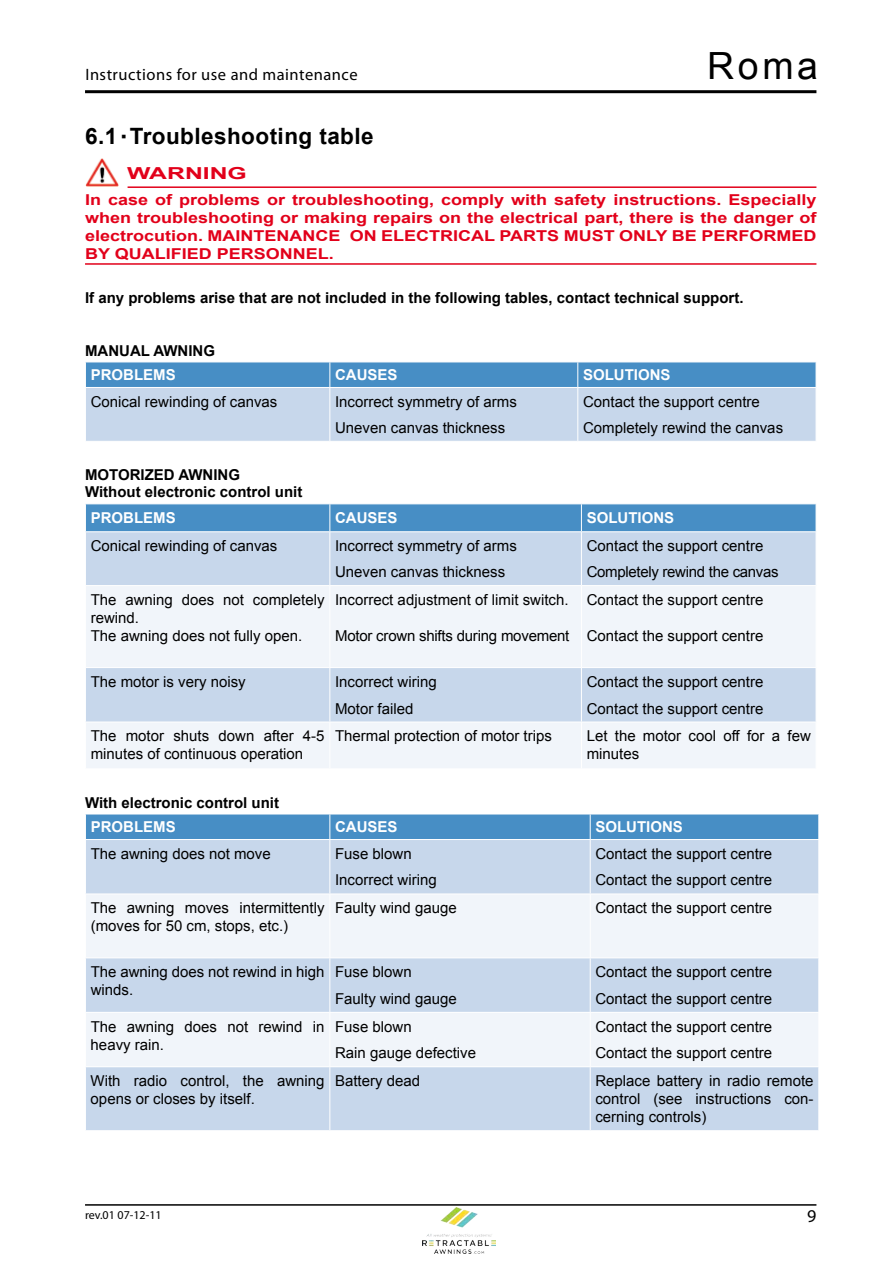
<style>
.page{position:relative;width:893px;height:1263px;background:#fff}
.page>*{position:absolute;margin:0;border:0;box-sizing:border-box;transform-origin:0 0}
.t1{font:37.5px "Arial";color:#000}
.t2{font:700 22.5px "Arial";letter-spacing:.02em;color:#000}
.t3{font:18px "Myriad Pro";color:#000}
.t4{font:16.5px "Myriad Pro";letter-spacing:.03em;color:#000}
.t5{font:700 16.5px "Arial";color:#e2001a;scale:1.5 1}
.t6{font:15px/18px "Arial";color:#000}
.t7{font:700 15px/18px "Arial";color:#e2001a;scale:1.2 1}
.t8{font:700 15px/17.4px "Arial";color:#000}
.t9{font:700 15px "Arial";color:#fff}
.t10{font:15px/26px "Arial";letter-spacing:-.02em;color:#000}
.t11{font:12px "Myriad Pro";color:#000}
.s1{font-size:13.5px}
</style>
<div class="page">
<hr style="left:85px;top:1204px;width:731px;height:2px;background:#000">
<hr style="left:85px;top:90px;width:731px;height:3px;background:#000">
<hr style="left:128px;top:186px;width:688px;height:2px;background:#e2001a">
<hr style="left:85px;top:263px;width:731px;height:2px;background:#e2001a">
<img style="left:85px;top:158px;width:34px;height:29px">
<svg style="left:85px;top:362px;width:731px;height:79px;background:#9fc0df"></svg>
<hr style="left:85px;top:387px;width:245px;height:1px;background:#fff">
<hr style="left:330px;top:387px;width:248px;height:1px;background:#fff">
<hr style="left:578px;top:387px;width:238px;height:1px;background:#fff">
<div style="left:86px;top:532px;width:730px;height:53px;background:#c7d7eb"></div>
<svg style="left:86px;top:586px;width:730px;height:182px;fill:#f1f5fa"></svg>
<hr style="left:329px;top:532px;width:1px;height:53px;background:#fff">
<hr style="left:581px;top:532px;width:1px;height:53px;background:#fff">
<hr style="left:329px;top:586px;width:1px;height:81px;background:#fff">
<hr style="left:581px;top:586px;width:1px;height:81px;background:#fff">
<hr style="left:85px;top:667px;width:245px;height:1px;background:#fff">
<hr style="left:330px;top:667px;width:251px;height:1px;background:#fff">
<hr style="left:329px;top:668px;width:1px;height:54px;background:#fff">
<hr style="left:581px;top:667px;width:235px;height:1px;background:#fff">
<hr style="left:581px;top:668px;width:1px;height:54px;background:#fff">
<hr style="left:85px;top:722px;width:245px;height:1px;background:#fff">
<hr style="left:330px;top:722px;width:251px;height:1px;background:#fff">
<hr style="left:329px;top:722px;width:1px;height:46px;background:#fff">
<hr style="left:581px;top:722px;width:235px;height:1px;background:#fff">
<hr style="left:581px;top:722px;width:1px;height:46px;background:#fff">
<div style="left:85px;top:504px;width:731px;height:27px;background:#478ec5"></div>
<div style="left:86px;top:840px;width:732px;height:290px;background:#c7d7eb"></div>
<svg style="left:86px;top:894px;width:732px;height:172px;fill:#f1f5fa"></svg>
<hr style="left:329px;top:840px;width:1px;height:53px;background:#fff">
<hr style="left:590px;top:840px;width:1px;height:53px;background:#fff">
<hr style="left:85px;top:893px;width:245px;height:1px;background:#fff">
<hr style="left:330px;top:893px;width:260px;height:1px;background:#fff">
<hr style="left:329px;top:894px;width:1px;height:63px;background:#fff">
<hr style="left:590px;top:893px;width:229px;height:1px;background:#fff">
<hr style="left:590px;top:894px;width:1px;height:63px;background:#fff">
<hr style="left:85px;top:957px;width:245px;height:1px;background:#fff">
<hr style="left:330px;top:957px;width:260px;height:1px;background:#fff">
<hr style="left:329px;top:958px;width:1px;height:54px;background:#fff">
<hr style="left:590px;top:957px;width:229px;height:1px;background:#fff">
<hr style="left:590px;top:958px;width:1px;height:54px;background:#fff">
<hr style="left:85px;top:1012px;width:245px;height:1px;background:#fff">
<hr style="left:330px;top:1012px;width:260px;height:1px;background:#fff">
<hr style="left:329px;top:1013px;width:1px;height:53px;background:#fff">
<hr style="left:590px;top:1012px;width:229px;height:1px;background:#fff">
<hr style="left:590px;top:1013px;width:1px;height:53px;background:#fff">
<hr style="left:85px;top:1066px;width:245px;height:1px;background:#fff">
<hr style="left:330px;top:1066px;width:260px;height:1px;background:#fff">
<hr style="left:329px;top:1067px;width:1px;height:63px;background:#fff">
<hr style="left:590px;top:1066px;width:229px;height:1px;background:#fff">
<hr style="left:590px;top:1067px;width:1px;height:63px;background:#fff">
<div style="left:85px;top:814px;width:734px;height:25px;background:#478ec5"></div>
<img style="left:423px;top:1207px;width:73px;height:47px">
<p class="t4" style="left:85px;top:65px;width:274px">Instructions for use and maintenance</p>
<h1 class="t1" style="left:707px;top:40px;width:112px">Roma</h1>
<h2 class="t2" style="left:85px;top:121px;width:290px">6.1 <span class="s1">▪</span> Troubleshooting table</h2>
<p class="t5" style="left:127px;top:163px;width:81px">WARNING</p>
<p class="t7" style="left:85px;top:191px;width:611px">In case of problems or troubleshooting, comply with safety instructions. Especially when troubleshooting or making repairs on the electrical part, there is the danger of electrocution. Maintenanceonelectricalpartsmustonlybeperformed<br>by</p>
<p class="t7" style="left:115px;top:245px;width:22px">qualifiedpersonnel</p>
<p class="t7" style="left:329px;top:245px;width:6px">.</p>
<p class="t8" style="left:85px;top:290px;width:660px">If any problems arise that are not included in the following tables, contact technical support.</p>
<p class="t8" style="left:85px;top:342px;width:131px">MANUAL AWNING</p>
<p class="t9" style="left:91px;top:365px;width:87px">PROBLEMS</p>
<p class="t9" style="left:335px;top:365px;width:64px">CAUSES</p>
<p class="t9" style="left:583px;top:365px;width:89px">SOLUTIONS</p>
<p class="t6" style="left:91px;top:393px;width:188px">Conical rewinding of canvas</p>
<p class="t6" style="left:335px;top:389px;width:183px;line-height:26px">Incorrect symmetry of arms<br>Uneven canvas thickness</p>
<p class="t6" style="left:583px;top:389px;width:202px;line-height:26px">Contact the support centre<br>Completely rewind the canvas</p>
<p class="t8" style="left:85px;top:467px;width:219px">MOTORIZED AWNING<br>Without electronic control unit</p>
<p class="t9" style="left:91px;top:508px;width:87px">PROBLEMS</p>
<p class="t9" style="left:335px;top:508px;width:64px">CAUSES</p>
<p class="t9" style="left:587px;top:508px;width:89px">SOLUTIONS</p>
<p class="t6" style="left:91px;top:537px;width:188px">Conical rewinding of canvas</p>
<p class="t6" style="left:335px;top:533px;width:183px;line-height:26px">Incorrect symmetry of arms<br>Uneven canvas thickness</p>
<p class="t10" style="left:587px;top:533px;width:194px">Contact the support centre<br>Completely rewind the canvas</p>
<p class="t6" style="left:91px;top:591px;width:235px">The awning does not completely rewind.<br>The awning does not fully open.</p>
<p class="t6" style="left:335px;top:591px;width:235px">Incorrect adjustment of limit switch.</p>
<p class="t6" style="left:587px;top:591px;width:178px">Contact the support centre</p>
<p class="t6" style="left:587px;top:627px;width:178px">Contact the support centre</p>
<p class="t6" style="left:335px;top:627px;width:236px">Motor crown shifts during movement</p>
<p class="t6" style="left:91px;top:673px;width:157px">The motor is very noisy</p>
<p class="t6" style="left:335px;top:669px;width:103px;line-height:26.5px">Incorrect wiring<br>Motor failed</p>
<p class="t6" style="left:587px;top:669px;width:178px;line-height:26.5px">Contact the support centre<br>Contact the support centre</p>
<p class="t6" style="left:91px;top:727px;width:235px">The motor shuts down after 4-5 minutes of continuous operation</p>
<p class="t6" style="left:335px;top:727px;width:218px">Thermal protection of motor trips</p>
<p class="t6" style="left:587px;top:727px;width:226px">Let the motor cool off for a few minutes</p>
<p class="t8" style="left:85px;top:794px;width:196px">With electronic control unit</p>
<p class="t9" style="left:91px;top:817px;width:87px">PROBLEMS</p>
<p class="t9" style="left:335px;top:817px;width:64px">CAUSES</p>
<p class="t9" style="left:595px;top:817px;width:89px">SOLUTIONS</p>
<p class="t6" style="left:91px;top:845px;width:182px">The awning does not move</p>
<p class="t6" style="left:335px;top:840px;width:103px;line-height:26.5px">Fuse blown<br>Incorrect wiring</p>
<p class="t6" style="left:595px;top:840px;width:178px;line-height:26.5px">Contact the support centre<br>Contact the support centre</p>
<p class="t6" style="left:91px;top:899px;width:235px">The awning moves intermittently (moves for 50 cm, stops, etc.)</p>
<p class="t6" style="left:335px;top:899px;width:123px">Faulty wind gauge</p>
<p class="t6" style="left:595px;top:899px;width:178px">Contact the support centre</p>
<p class="t6" style="left:91px;top:963px;width:235px">The awning does not rewind in high winds.</p>
<p class="t6" style="left:335px;top:959px;width:123px;line-height:26.5px">Fuse blown<br>Faulty wind gauge</p>
<p class="t6" style="left:595px;top:959px;width:178px;line-height:26.5px">Contact the support centre<br>Contact the support centre</p>
<p class="t6" style="left:91px;top:1018px;width:235px">The awning does not rewind in heavy rain.</p>
<p class="t6" style="left:335px;top:1013px;width:142px;line-height:26.5px">Fuse blown<br>Rain gauge defective</p>
<p class="t6" style="left:595px;top:1013px;width:178px;line-height:26.5px">Contact the support centre<br>Contact the support centre</p>
<p class="t6" style="left:91px;top:1072px;width:235px">With radio control, the awning opens or closes by itself.</p>
<p class="t6" style="left:335px;top:1072px;width:87px">Battery dead</p>
<p class="t6" style="left:595px;top:1072px;width:220px;text-align:justify">Replace battery in radio remote control (see instructions con&shy;cerning controls)</p>
<p class="t11" style="left:85px;top:1207px;width:78px">rev.01 07-12-11</p>
<p class="t3" style="left:807px;top:1205px;width:11px">9</p>
</div>
